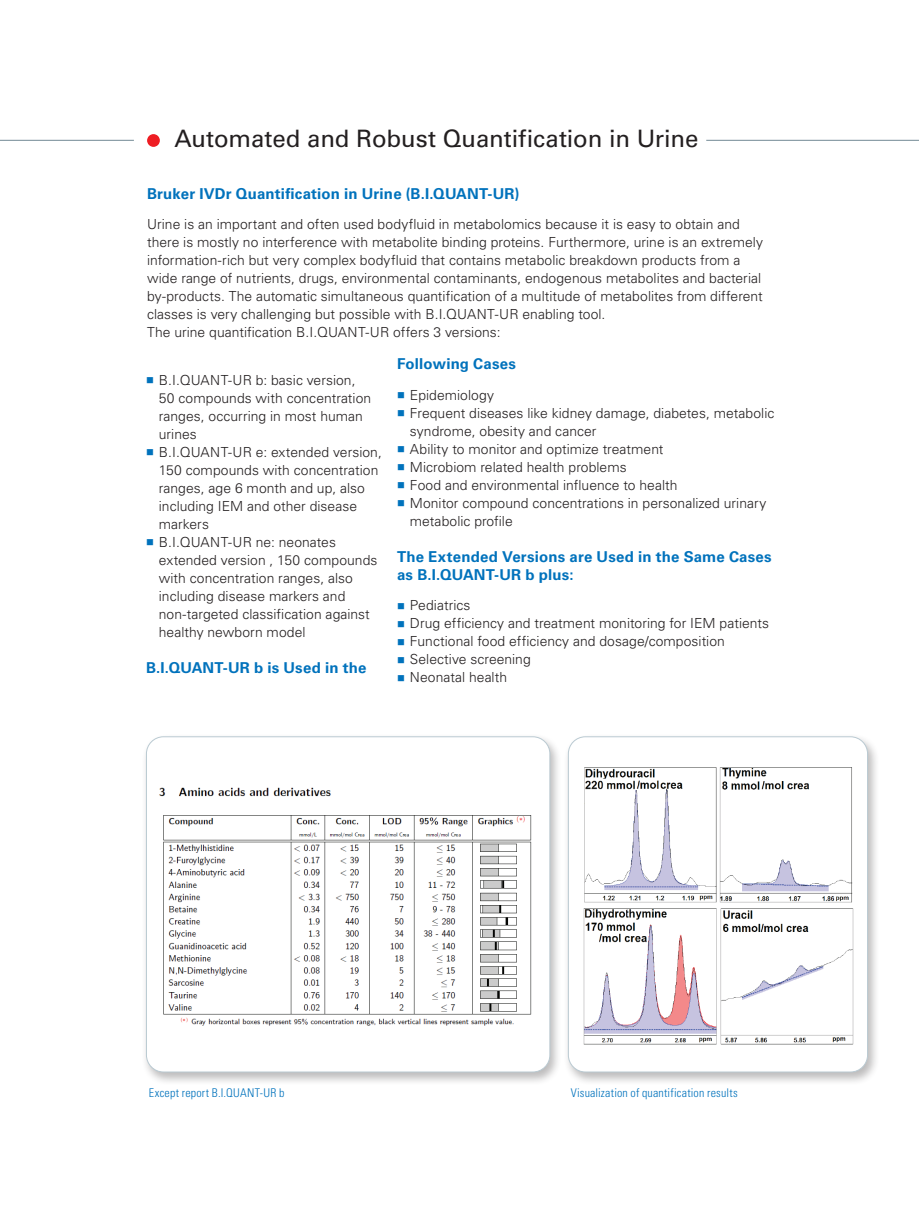
<style>
.page{position:relative;width:919px;height:1212px;background:#fff}
.page>*{position:absolute;margin:0;border:0;box-sizing:border-box;transform-origin:0 0}
.brochure_subheadline{font:24px "Univers LT Std";letter-spacing:-.005em;color:#231f20}
.brochure_subheadline-2{font:700 15px/18px "Univers LT Std";letter-spacing:.01em;color:#0072bc}
.brochure_body{font:300 13.8px/18px "Univers LT Std";letter-spacing:.005em;color:#231f20}
.brochure_legend{font:300 condensed 12px "Univers LT Std";letter-spacing:.015em;color:#0072bc}
</style>
<div class="page">
<hr style="left:0;top:140px;width:134px;height:1px;background:#738a95">
<div style="left:147px;top:134px;width:13px;height:13px;background:#ee1d23;border-radius:50%"></div>
<hr style="left:706px;top:140px;width:212px;height:1px;background:#738a95">
<div style="left:141px;top:733px;width:420px;height:353px;background:#231f20;opacity:.3"></div>
<div style="left:146px;top:737px;width:404px;height:335px;background:#fff;border-radius:17px"></div>
<div style="left:146px;top:736px;width:404px;height:336px;border:1px solid #bacad2;border-radius:17px"></div>
<img style="left:159px;top:787px;width:373px;height:239px">
<div style="left:563px;top:733px;width:316px;height:353px;background:#231f20;opacity:.3"></div>
<div style="left:568px;top:737px;width:299px;height:335px;background:#fff;border-radius:17px"></div>
<div style="left:568px;top:736px;width:299px;height:336px;border:1px solid #bacad2;border-radius:17px"></div>
<img style="left:583px;top:767px;width:270px;height:278px">
<p class="brochure_subheadline" style="left:174px;top:124px;width:525px">Automated and Robust Quantification in Urine</p>
<p class="brochure_subheadline-2" style="left:147px;top:184px;width:374px">Bruker IVDr Quantification in Urine (B.I.QUANT-UR)</p>
<p class="brochure_body" style="left:147px;top:216px;width:617px">Urine is an important and often used bodyfluid in metabolomics because it is easy to obtain and there is mostly no interference with metabolite binding proteins. Furthermore, urine is an extremely information-rich but very complex bodyfluid that contains metabolic breakdown products from a wide range of nutrients, drugs, environmental contaminants, endogenous metabolites and bacterial by-products. The automatic simultaneous quantification of a multitude of metabolites from different classes is very challenging but possible with B.I.QUANT-UR enabling tool.</p>
<p class="brochure_body" style="left:147px;top:324px;width:355px">The urine quantification B.I.QUANT-UR offers 3 versions:</p>
<p class="brochure_subheadline-2" style="left:397px;top:355px;width:120px">Following Cases</p>
<p class="brochure_body" style="left:410px;top:386px;width:86px">Epidemiology</p>
<p class="brochure_body" style="left:410px;top:404px;width:366px">Frequent diseases like kidney damage, diabetes, metabolic syndrome, obesity and cancer</p>
<p class="brochure_body" style="left:410px;top:440px;width:255px">Ability to monitor and optimize treatment</p>
<p class="brochure_body" style="left:410px;top:458px;width:218px">Microbiom related health problems</p>
<p class="brochure_body" style="left:410px;top:476px;width:269px">Food and environmental influence to health</p>
<p class="brochure_body" style="left:410px;top:494px;width:358px">Monitor compound concentrations in personalized urinary metabolic profile</p>
<p class="brochure_subheadline-2" style="left:397px;top:547px;width:376px">The Extended Versions are Used in the Same Cases as B.I.QUANT-UR b plus:</p>
<p class="brochure_body" style="left:410px;top:596px;width:62px">Pediatrics</p>
<p class="brochure_body" style="left:410px;top:614px;width:361px">Drug efficiency and treatment monitoring for IEM patients</p>
<p class="brochure_body" style="left:410px;top:632px;width:316px">Functional food efficiency and dosage/composition</p>
<p class="brochure_body" style="left:410px;top:650px;width:122px">Selective screening</p>
<p class="brochure_body" style="left:410px;top:668px;width:99px">Neonatal health</p>
<p class="brochure_body" style="left:159px;top:371px;width:214px">B.I.QUANT-UR b: basic version,<br>50 compounds with concentration ranges, occurring in most human urines</p>
<p class="brochure_body" style="left:159px;top:443px;width:224px">B.I.QUANT-UR e: extended version,<br>150 compounds with concentration ranges, age 6 month and up, also including IEM and other disease markers</p>
<p class="brochure_body" style="left:159px;top:533px;width:220px">B.I.QUANT-UR ne: neonates extended version , 150 compounds with concentration ranges, also including disease markers and non-targeted classification against healthy newborn model</p>
<p class="brochure_subheadline-2" style="left:146px;top:659px;width:222px">B.I.QUANT-UR b is Used in the</p>
<p class="brochure_legend" style="left:149px;top:1086px;width:137px">Except report B.I.QUANT-UR b</p>
<p class="brochure_legend" style="left:570px;top:1086px;width:168px">Visualization of quantification results</p>
</div>
